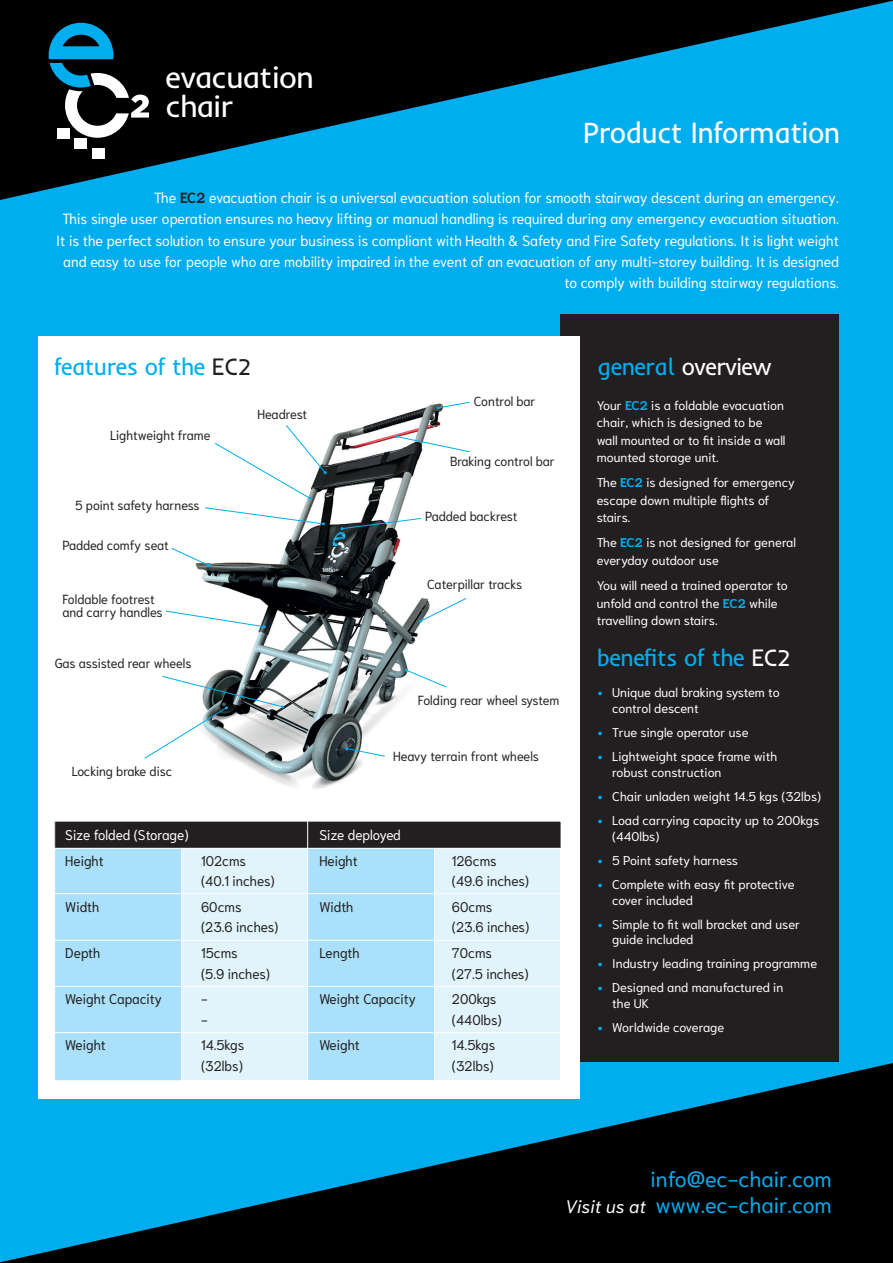
<style>
.page{position:relative;width:893px;height:1263px;background:#00aeef}
.page>*{position:absolute;margin:0;border:0;box-sizing:border-box;transform-origin:0 0}
.t1{font:30.6px/28.8px "Inder";letter-spacing:-.02em;color:#fff}
.t2{font:29.7px "Inder";letter-spacing:-.02em;color:#fff;scale:.95 1}
.t3{font:24px "Inder";letter-spacing:-.02em;color:#00aeef;scale:.95 1}
.t4{font:24px "Inder";letter-spacing:-.02em;color:#fff;scale:.95 1}
.t5{font:21.75px/26.1px "Niramit";color:#00aeef;text-align:right}
.t6{font:14.7px/21.3px "Niramit";color:#fff;text-align:right;scale:.95 1}
.t7{font:14.1px "Niramit";color:#231f20;scale:.95 1}
.t8{font:14.1px "Niramit";color:#fff;scale:.95 1}
.t9{font:13.2px/13.5px "Niramit";color:#231f20;scale:.95 1}
.t10{font:13.2px "Niramit";letter-spacing:-.025em;color:#231f20;scale:.95 1}
.t11{font:12.75px/17.2px "Niramit";color:#fff}
.t12{font:12.75px/15.9px "Niramit";letter-spacing:-.025em;color:#fff}
.s1{font-weight:700;color:#231f20}
.s2{color:#231f20}
.s3{color:#00aeef}
.s4{font-weight:700;color:#00aeef}
.s5{color:#fff}
.s6{font-style:italic;font-size:18.15px;color:#fff}
</style>
<div class="page">
<svg style="left:0;top:1063px;width:893px;height:200px;fill:#000"></svg>
<svg style="left:0;top:0;width:893px;height:200px"></svg>
<div style="left:75px;top:139px;width:12px;height:10px;background:#fff"></div>
<div style="left:92px;top:149px;width:12px;height:10px;background:#fff"></div>
<div style="left:57px;top:128px;width:13px;height:11px;background:#fff"></div>
<svg style="left:49px;top:23px;width:100px;height:115px"></svg>
<div style="left:560px;top:315px;width:279px;height:747px;background:#231f20"></div>
<div style="left:38px;top:336px;width:542px;height:763px;background:#fff"></div>
<img style="left:196px;top:404px;width:247px;height:385px">
<svg style="left:395px;top:435px;width:75px;height:18px"></svg>
<svg style="left:437px;top:401px;width:33px;height:8px"></svg>
<svg style="left:214px;top:424px;width:113px;height:76px"></svg>
<svg style="left:204px;top:507px;width:121px;height:18px"></svg>
<svg style="left:341px;top:518px;width:81px;height:12px"></svg>
<svg style="left:405px;top:669px;width:42px;height:19px"></svg>
<svg style="left:165px;top:610px;width:101px;height:18px"></svg>
<svg style="left:171px;top:547px;width:39px;height:20px"></svg>
<svg style="left:419px;top:597px;width:48px;height:25px"></svg>
<svg style="left:345px;top:747px;width:41px;height:10px"></svg>
<svg style="left:144px;top:675px;width:140px;height:84px"></svg>
<div style="left:54px;top:846px;width:128px;height:235px;background:#aae0f9"></div>
<div style="left:308px;top:846px;width:127px;height:234px;background:#aae0f9"></div>
<div style="left:181px;top:843px;width:127px;height:237px;background:#e1f4fc"></div>
<div style="left:435px;top:843px;width:125px;height:237px;background:#e1f4fc"></div>
<div style="left:54px;top:821px;width:507px;height:27px;background:#231f20"></div>
<div style="left:54px;top:821px;width:507px;height:260px;border:1px solid #fff"></div>
<hr style="left:54px;top:893px;width:507px;height:1px;background:#fff">
<hr style="left:54px;top:940px;width:507px;height:1px;background:#fff">
<hr style="left:54px;top:986px;width:507px;height:1px;background:#fff">
<hr style="left:181px;top:848px;width:1px;height:234px;background:#fff">
<hr style="left:307px;top:821px;width:1px;height:261px;background:#fff">
<hr style="left:434px;top:848px;width:1px;height:234px;background:#fff">
<hr style="left:54px;top:848px;width:507px;height:1px;background:#fff">
<hr style="left:54px;top:1032px;width:507px;height:1px;background:#fff">
<h1 class="t1" style="left:166px;top:63px;width:150px">evacuation chair</h1>
<h2 class="t2" style="left:583px;top:113px;width:273px">Product Information</h2>
<p class="t6" style="left:56px;top:187px;width:825px">The <span class="s1">EC2</span> evacuation chair is a universal evacuation solution for smooth stairway descent during an emergency.<br>This single user operation ensures no heavy lifting or manual handling is required during any emergency evacuation situation.<br>It is the perfect solution to ensure your business is compliant with Health &amp; Safety and Fire Safety regulations. It is light weight and easy to use for people who are mobility impaired in the event of an evacuation of any multi-storey building. It is designed to comply with building stairway regulations.</p>
<h3 class="t3" style="left:54px;top:351px;width:209px">features of the <span class="s2">EC2</span></h3>
<h3 class="t4" style="left:598px;top:351px;width:184px"><span class="s3">general</span> overview</h3>
<p class="t9" style="left:110px;top:428px;width:107px">Lightweight frame</p>
<p class="t9" style="left:75px;top:499px;width:133px">5 point safety harness</p>
<p class="t9" style="left:62px;top:539px;width:114px">Padded comfy seat</p>
<p class="t9" style="left:62px;top:592px;width:107px">Foldable footrest and carry handles</p>
<p class="t9" style="left:55px;top:656px;width:145px">Gas assisted rear wheels</p>
<p class="t9" style="left:72px;top:764px;width:107px">Locking brake disc</p>
<p class="t10" style="left:257px;top:403px;width:54px">Headrest</p>
<p class="t9" style="left:474px;top:395px;width:66px">Control bar</p>
<p class="t9" style="left:450px;top:454px;width:112px">Braking control bar</p>
<p class="t10" style="left:425px;top:506px;width:99px">Padded backrest</p>
<p class="t9" style="left:427px;top:577px;width:101px">Caterpillar tracks</p>
<p class="t9" style="left:418px;top:693px;width:150px">Folding rear wheel system</p>
<p class="t9" style="left:393px;top:749px;width:155px">Heavy terrain front wheels</p>
<p class="t8" style="left:65px;top:823px;width:131px">Size folded (Storage)</p>
<p class="t8" style="left:319px;top:823px;width:87px">Size deployed</p>
<p class="t7" style="left:65px;top:849px;width:42px">Height</p>
<p class="t7" style="left:201px;top:849px;width:49px">102cms</p>
<p class="t7" style="left:319px;top:849px;width:42px">Height</p>
<p class="t7" style="left:452px;top:849px;width:49px">126cms</p>
<p class="t7" style="left:201px;top:869px;width:79px">(40.1 inches)</p>
<p class="t7" style="left:452px;top:869px;width:83px">(49.6 inches)</p>
<p class="t7" style="left:65px;top:895px;width:37px">Width</p>
<p class="t7" style="left:201px;top:895px;width:44px">60cms</p>
<p class="t7" style="left:319px;top:895px;width:37px">Width</p>
<p class="t7" style="left:452px;top:895px;width:44px">60cms</p>
<p class="t7" style="left:201px;top:915px;width:83px">(23.6 inches)</p>
<p class="t7" style="left:452px;top:915px;width:83px">(23.6 inches)</p>
<p class="t7" style="left:65px;top:941px;width:38px">Depth</p>
<p class="t7" style="left:201px;top:941px;width:40px">15cms</p>
<p class="t7" style="left:319px;top:941px;width:44px">Length</p>
<p class="t7" style="left:452px;top:941px;width:44px">70cms</p>
<p class="t7" style="left:201px;top:961px;width:74px">(5.9 inches)</p>
<p class="t7" style="left:452px;top:961px;width:82px">(27.5 inches)</p>
<p class="t7" style="left:65px;top:987px;width:103px">Weight Capacity</p>
<p class="t7" style="left:201px;top:987px;width:8px">-</p>
<p class="t7" style="left:319px;top:987px;width:103px">Weight Capacity</p>
<p class="t7" style="left:452px;top:987px;width:48px">200kgs</p>
<p class="t7" style="left:201px;top:1007px;width:8px">-</p>
<p class="t7" style="left:452px;top:1007px;width:54px">(440lbs)</p>
<p class="t7" style="left:65px;top:1033px;width:44px">Weight</p>
<p class="t7" style="left:201px;top:1033px;width:47px">14.5kgs</p>
<p class="t7" style="left:319px;top:1033px;width:44px">Weight</p>
<p class="t7" style="left:452px;top:1033px;width:47px">14.5kgs</p>
<p class="t7" style="left:201px;top:1054px;width:45px">(32lbs)</p>
<p class="t7" style="left:452px;top:1054px;width:45px">(32lbs)</p>
<p class="t11" style="left:597px;top:397px;width:190px">Your <span class="s4">EC2</span> is a foldable evacuation chair, which is designed to be wall mounted or to fit inside a wall mounted storage unit.</p>
<p class="t11" style="left:597px;top:474px;width:200px">The <span class="s4">EC2</span> is designed for emergency escape down multiple flights of stairs.</p>
<p class="t11" style="left:597px;top:534px;width:201px">The <span class="s4">EC2</span> is not designed for general everyday outdoor use</p>
<p class="t11" style="left:597px;top:577px;width:193px">You will need a trained operator to unfold and control the <span class="s4">EC2</span> while travelling down stairs.</p>
<h3 class="t3" style="left:597px;top:642px;width:205px">benefits of the <span class="s5">EC2</span></h3>
<p class="t11" style="left:612px;top:684px;width:169px;line-height:15.9px;text-indent:-14px"><span class="s3">•</span> Unique dual braking system to control descent</p>
<p class="t11" style="left:598px;top:724px;width:152px"><span class="s3">•</span> True single operator use</p>
<p class="t11" style="left:612px;top:748px;width:166px;line-height:15.9px;text-indent:-14px"><span class="s3">•</span> Lightweight space frame with robust construction</p>
<p class="t11" style="left:598px;top:787px;width:225px"><span class="s3">•</span> Chair unladen weight 14.5 kgs (32lbs)</p>
<p class="t11" style="left:612px;top:812px;width:208px;line-height:15.9px;text-indent:-14px"><span class="s3">•</span> Load carrying capacity up to 200kgs (440lbs)</p>
<p class="t11" style="left:598px;top:851px;width:142px"><span class="s3">•</span> 5 Point safety harness</p>
<p class="t12" style="left:612px;top:876px;width:184px;text-indent:-14px"><span class="s3">•</span> Complete with easy fit protective cover included</p>
<p class="t11" style="left:612px;top:916px;width:190px;line-height:15.9px;text-indent:-14px"><span class="s3">•</span> Simple to fit wall bracket and user guide included</p>
<p class="t11" style="left:598px;top:955px;width:221px"><span class="s3">•</span> Industry leading training programme</p>
<p class="t11" style="left:612px;top:980px;width:173px;line-height:15.9px;text-indent:-14px"><span class="s3">•</span> Designed and manufactured in the UK</p>
<p class="t11" style="left:598px;top:1019px;width:128px"><span class="s3">•</span> Worldwide coverage</p>
<h3 class="t5" style="left:565px;top:1166px;width:268px">info@ec-chair.com<br><span class="s6">Visit us at</span> www.ec-chair.com</h3>
</div>
